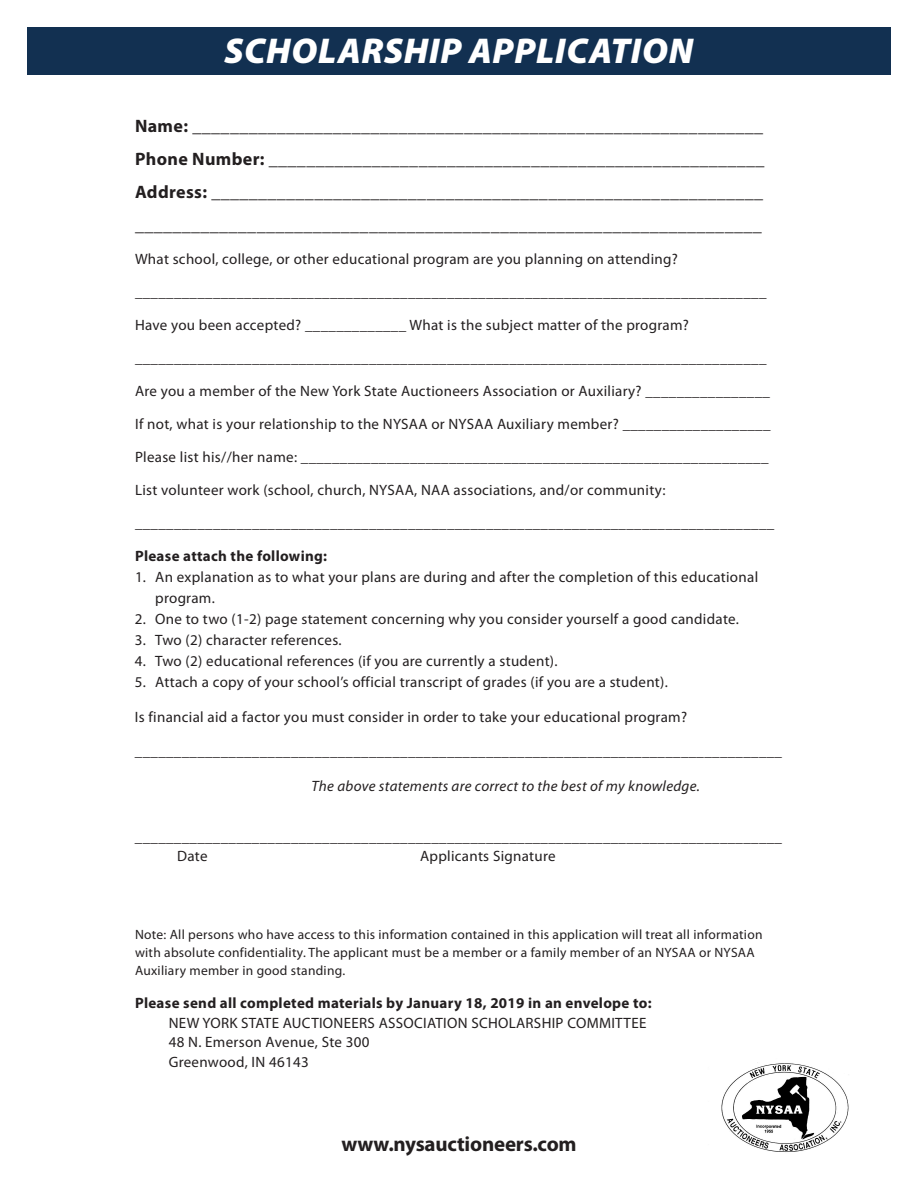
<style>
.page{position:relative;width:918px;height:1188px;background:#fff}
.page>*{position:absolute;margin:0;border:0;box-sizing:border-box;transform-origin:0 0}
.t1{font:italic 900 36px "Myriad Pro";letter-spacing:.02em;color:#fff}
.t2{font:700 21px "Myriad Pro";letter-spacing:-.01em;color:#231f20}
.t3{font:18px/33px "Myriad Pro";color:#231f20;text-align:justify}
.t4{font:15px/19.5px "Myriad Pro";letter-spacing:.02em;color:#231f20}
.t5{font:700 15px "Myriad Pro";letter-spacing:.02em;color:#231f20}
.t6{font:italic 15px "Myriad Pro";letter-spacing:.02em;color:#231f20}
.t7{font:13.5px/18px "Myriad Pro";letter-spacing:.02em;color:#231f20}
.s1{font-weight:700}
</style>
<div class="page">
<div style="left:27px;top:27px;width:864px;height:47px;background:#123051"></div>
<img style="left:721px;top:1062px;width:128px;height:90px">
<h1 class="t1" style="left:225px;top:31px;width:470px">SCHOLARSHIP APPLICATION</h1>
<p class="t3" style="left:135px;top:109px;width:631px"><span class="s1">Name:</span> _____________________________________________________________ <span class="s1">Phone Number:</span> _____________________________________________________ <span class="s1">Address:</span> ___________________________________________________________ ___________________________________________________________________</p>
<p class="t4" style="left:135px;top:249px;width:544px">What school, college, or other educational program are you planning on attending?</p>
<p class="t4" style="left:135px;top:282px;width:633px">_________________________________________________________________________________</p>
<p class="t4" style="left:135px;top:315px;width:556px">Have you been accepted? _____________ What is the subject matter of the program?</p>
<p class="t4" style="left:135px;top:348px;width:633px">_________________________________________________________________________________</p>
<p class="t4" style="left:135px;top:381px;width:637px">Are you a member of the New York State Auctioneers Association or Auxiliary? ________________</p>
<p class="t4" style="left:135px;top:414px;width:637px">If not, what is your relationship to the NYSAA or NYSAA Auxiliary member? ___________________</p>
<p class="t4" style="left:135px;top:447px;width:635px">Please list his//her name: ____________________________________________________________</p>
<p class="t4" style="left:135px;top:480px;width:532px">List volunteer work (school, church, NYSAA, NAA associations, and/or community:</p>
<p class="t4" style="left:135px;top:513px;width:641px">__________________________________________________________________________________</p>
<p class="t5" style="left:135px;top:546px;width:194px">Please attach the following:</p>
<p class="t4" style="left:155px;top:566px;width:604px;line-height:21px;text-indent:-20px">1. An explanation as to what your plans are during and after the completion of this educational program.</p>
<p class="t4" style="left:135px;top:609px;width:605px">2. One to two (1-2) page statement concerning why you consider yourself a good candidate.</p>
<p class="t4" style="left:135px;top:630px;width:208px">3. Two (2) character references.</p>
<p class="t4" style="left:135px;top:651px;width:424px">4. Two (2) educational references (if you are currently a student).</p>
<p class="t4" style="left:135px;top:672px;width:534px">5. Attach a copy of your school’s official transcript of grades (if you are a student).</p>
<p class="t4" style="left:135px;top:707px;width:554px">Is financial aid a factor you must consider in order to take your educational program?</p>
<p class="t4" style="left:135px;top:741px;width:649px">___________________________________________________________________________________</p>
<p class="t6" style="left:312px;top:778px;width:390px">The above statements are correct to the best of my knowledge.</p>
<p class="t4" style="left:135px;top:827px;width:649px">___________________________________________________________________________________</p>
<p class="t4" style="left:177px;top:846px;width:32px">Date</p>
<p class="t4" style="left:420px;top:846px;width:137px">Applicants Signature</p>
<p class="t7" style="left:135px;top:926px;width:629px">Note: All persons who have access to this information contained in this application will treat all information with absolute confidentiality. The applicant must be a member or a family member of an NYSAA or NYSAA<br>Auxiliary member in good standing.</p>
<p class="t5" style="left:135px;top:994px;width:518px">Please send all completed materials by January 18, 2019 in an envelope to:</p>
<p class="t4" style="left:169px;top:1013px;width:479px">NEW YORK STATE AUCTIONEERS ASSOCIATION SCHOLARSHIP COMMITTEE<br>48 N. Emerson Avenue, Ste 300<br>Greenwood, IN 46143</p>
<h2 class="t2" style="left:341px;top:1130px;width:237px">www.nysauctioneers.com</h2>
</div>
